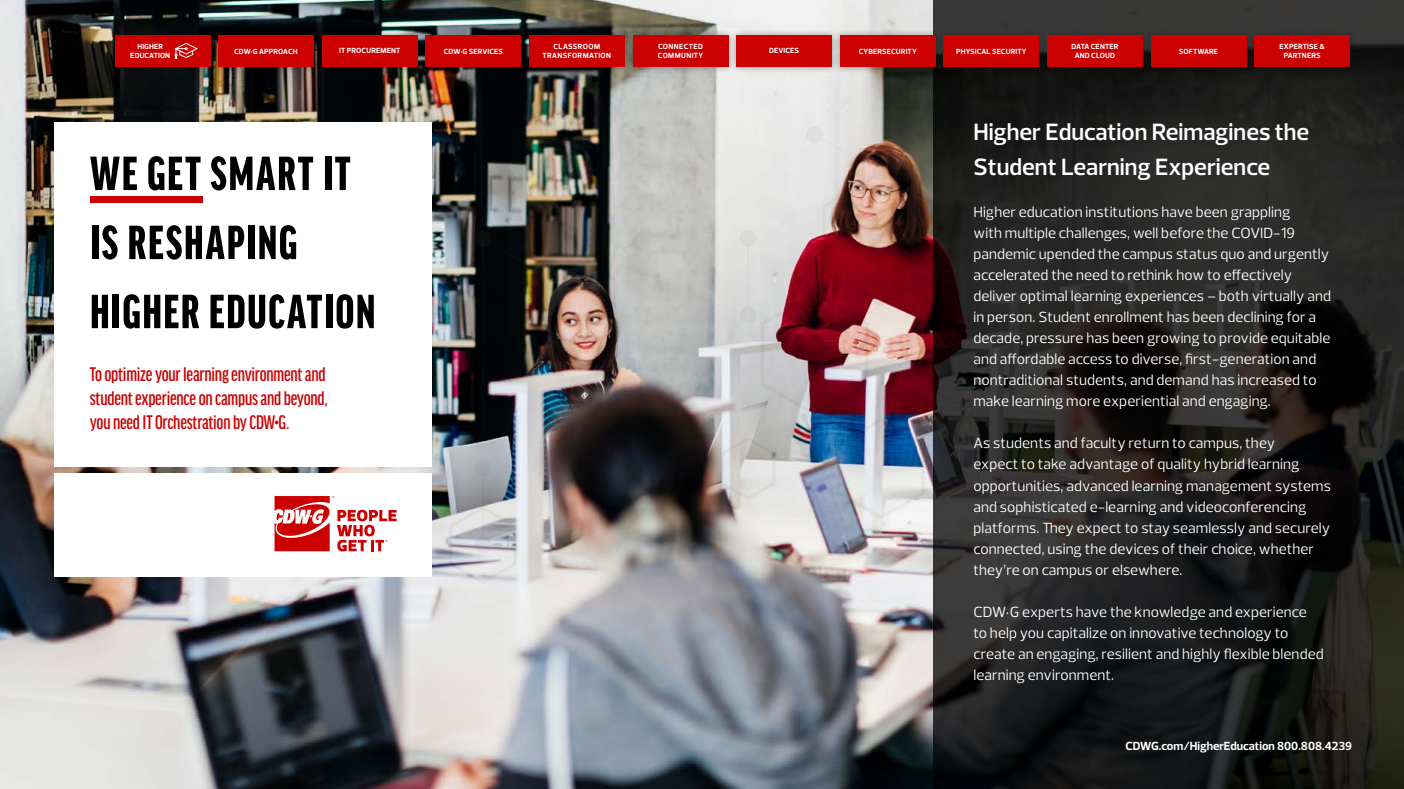
<style>
.page{position:relative;width:1404px;height:789px;background:#fff}
.page>*{position:absolute;margin:0;border:0;box-sizing:border-box;transform-origin:0 0}
.t1{font:900 extra-condensed 51px/69px "Good Headline Pro";letter-spacing:.035em;color:#000}
.t2{font:600 24px/34.5px "Prelo";color:#fff}
.t3{font:500 extra-condensed 21px/24px "Good Headline Pro";letter-spacing:-.01em;color:#c00;text-align:justify}
.t4{font:15px/21px "Prelo";letter-spacing:.005em;color:#fff}
.t5{font:700 12px "Prelo";color:#fff}
.t6{font:700 7.5px/9.1px "Prelo";letter-spacing:.02em;color:#fff;text-align:center}
.t7{font:700 7.5px/9.1px "Prelo";letter-spacing:.045em;color:#fff;text-align:center}
.t8{font:700 7.5px/9.1px "Prelo";letter-spacing:.055em;color:#fff}
</style>
<div class="page">
<img style="left:0;top:0;width:933px;height:788px">
<img style="left:575px;top:149px;width:230px;height:241px">
<img style="left:548px;top:390px;width:385px;height:313px">
<svg style="left:446px;top:504px;width:72px;height:82px;background:#cacbcf"></svg>
<hr style="left:748px;top:238px;width:1px;height:77px;background:#000">
<div style="left:740px;top:230px;width:17px;height:17px;background:#d9dad5;border-radius:50%"></div>
<div style="left:740px;top:306px;width:17px;height:17px;background:#c9cdcc;border-radius:50%"></div>
<hr style="left:814px;top:353px;width:1px;height:77px;background:#000">
<svg style="left:806px;top:421px;width:17px;height:17px"></svg>
<svg style="left:606px;top:420px;width:86px;height:58px;background:#101115"></svg>
<hr style="left:482px;top:468px;width:2px;height:77px;background:#000">
<div style="left:474px;top:459px;width:17px;height:17px;background:#a5a9ac;border-radius:50%"></div>
<svg style="left:474px;top:536px;width:17px;height:17px"></svg>
<img style="left:805px;top:125px;width:128px;height:278px">
<svg style="left:473px;top:229px;width:86px;height:57px;background:#1f1c16"></svg>
<svg style="left:540px;top:573px;width:85px;height:58px;background:#c9c8ca"></svg>
<hr style="left:748px;top:391px;width:1px;height:77px;background:#ccc">
<div style="left:740px;top:383px;width:17px;height:17px;background:#c5c5c5;border-radius:50%"></div>
<svg style="left:740px;top:460px;width:17px;height:16px"></svg>
<hr style="left:549px;top:506px;width:1px;height:77px;background:#ccc">
<svg style="left:541px;top:498px;width:17px;height:17px"></svg>
<div style="left:541px;top:575px;width:17px;height:16px;background:#e7e4e1;border-radius:50%"></div>
<svg style="left:933px;top:0;width:471px;height:788px;background:#20201f"></svg>
<div style="left:54px;top:122px;width:378px;height:344px;background:#fff"></div>
<div style="left:90px;top:197px;width:113px;height:6px;background:#c00"></div>
<div style="left:522px;top:28px;width:110px;height:46px;background:#000;opacity:.2"></div>
<div style="left:529px;top:35px;width:96px;height:31px;background:#c00"></div>
<div style="left:626px;top:28px;width:109px;height:46px;background:#000;opacity:.2"></div>
<div style="left:633px;top:35px;width:95px;height:31px;background:#c00"></div>
<div style="left:729px;top:28px;width:110px;height:46px;background:#000;opacity:.2"></div>
<div style="left:736px;top:35px;width:96px;height:31px;background:#c00"></div>
<div style="left:833px;top:28px;width:109px;height:46px;background:#000;opacity:.2"></div>
<div style="left:840px;top:35px;width:96px;height:31px;background:#c00"></div>
<div style="left:419px;top:28px;width:109px;height:46px;background:#000;opacity:.2"></div>
<div style="left:426px;top:35px;width:95px;height:31px;background:#c00"></div>
<div style="left:315px;top:28px;width:109px;height:46px;background:#000;opacity:.2"></div>
<div style="left:322px;top:35px;width:96px;height:31px;background:#c00"></div>
<div style="left:211px;top:28px;width:110px;height:46px;background:#000;opacity:.2"></div>
<div style="left:218px;top:35px;width:96px;height:31px;background:#c00"></div>
<div style="left:108px;top:28px;width:109px;height:46px;background:#000;opacity:.2"></div>
<div style="left:115px;top:35px;width:95px;height:31px;background:#c00"></div>
<div style="left:937px;top:28px;width:109px;height:46px;background:#000;opacity:.2"></div>
<div style="left:944px;top:35px;width:95px;height:31px;background:#c00"></div>
<div style="left:1040px;top:28px;width:110px;height:46px;background:#000;opacity:.2"></div>
<div style="left:1047px;top:35px;width:96px;height:31px;background:#c00"></div>
<div style="left:54px;top:473px;width:378px;height:103px;background:#fff"></div>
<svg style="left:275px;top:496px;width:122px;height:55px"></svg>
<div style="left:1144px;top:28px;width:109px;height:46px;background:#000;opacity:.2"></div>
<div style="left:1151px;top:35px;width:95px;height:31px;background:#c00"></div>
<div style="left:1247px;top:28px;width:110px;height:46px;background:#000;opacity:.2"></div>
<div style="left:1254px;top:35px;width:96px;height:31px;background:#c00"></div>
<svg style="left:175px;top:43px;width:23px;height:16px"></svg>
<p class="t6" style="left:130px;top:42px;width:41px">HIGHER<br>EDUCATION</p>
<p class="t6" style="left:956px;top:47px;width:72px">PHYSICAL SECURITY</p>
<p class="t6" style="left:1071px;top:42px;width:49px">DATA CENTER<br>AND CLOUD</p>
<p class="t6" style="left:1179px;top:47px;width:41px">SOFTWARE</p>
<p class="t6" style="left:1280px;top:42px;width:47px">EXPERTISE &amp;<br>PARTNERS</p>
<p class="t7" style="left:543px;top:42px;width:70px">CLASSROOM<br>TRANSFORMATION</p>
<p class="t8" style="left:658px;top:42px;width:47px">CONNECTED<br>COMMUNITY</p>
<p class="t6" style="left:234px;top:47px;width:65px">CDW•G APPROACH</p>
<p class="t6" style="left:339px;top:46px;width:63px">IT PROCUREMENT</p>
<p class="t6" style="left:444px;top:47px;width:61px">CDW•G SERVICES</p>
<p class="t6" style="left:769px;top:46px;width:31px">DEVICES</p>
<p class="t6" style="left:859px;top:47px;width:59px">CYBERSECURITY</p>
<h1 class="t1" style="left:90px;top:139px;width:287px">WE GET SMART IT<br>IS RESHAPING<br>HIGHER EDUCATION</h1>
<h3 class="t3" style="left:90px;top:362px;width:240px">To optimize your learning environment and student experience on campus and beyond, you need IT Orchestration by CDW•G.</h3>
<h2 class="t2" style="left:973px;top:115px;width:337px">Higher Education Reimagines the<br>Student Learning Experience</h2>
<p class="t4" style="left:973px;top:202px;width:359px">Higher education institutions have been grappling<br>with multiple challenges, well before the COVID-19 pandemic upended the campus status quo and urgently accelerated the need to rethink how to effectively deliver optimal learning experiences – both virtually and in person. Student enrollment has been declining for a decade, pressure has been growing to provide equitable and affordable access to diverse, first-generation and nontraditional students, and demand has increased to make learning more experiential and engaging.</p>
<p class="t4" style="left:973px;top:433px;width:359px">As students and faculty return to campus, they<br>expect to take advantage of quality hybrid learning opportunities, advanced learning management systems and sophisticated e-learning and videoconferencing platforms. They expect to stay seamlessly and securely connected, using the devices of their choice, whether they’re on campus or elsewhere.</p>
<p class="t4" style="left:973px;top:601px;width:352px">CDW•G experts have the knowledge and experience to help you capitalize on innovative technology to create an engaging, resilient and highly flexible blended learning environment.</p>
<p class="t5" style="left:1125px;top:738px;width:228px">CDWG.com/HigherEducation 800.808.4239</p>
</div>
